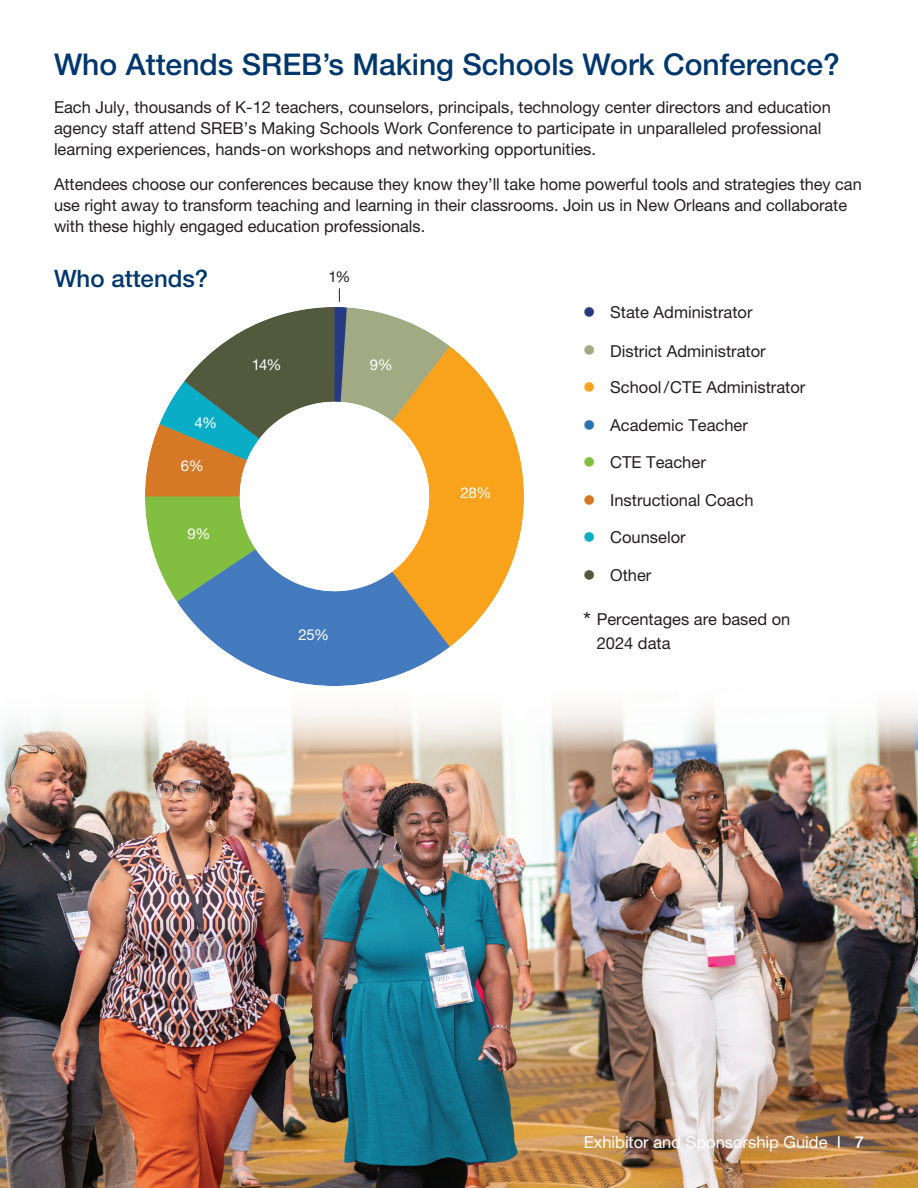
<style>
.page{position:relative;width:918px;height:1188px;background:#fff}
.page>*{position:absolute;margin:0;border:0;box-sizing:border-box;transform-origin:0 0}
.t1{font:500 30px "Helvetica Neue LT Pro";color:#00376d}
.t2{font:500 24px "Helvetica Neue LT Pro";color:#00376d}
.t3{font:16.5px/21px "Helvetica Neue LT Pro";color:#231f20}
.t4{font:16.5px "Helvetica Neue LT Pro";color:#fff}
.t5{font:15px "Helvetica Neue LT Pro";color:#fff}
.t6{font:15px "Helvetica Neue LT Pro";color:#231f20}
.s1{color:#253a80}
.s2{color:#a2aa83}
.s3{color:#f9a21c}
.s4{color:#2873b0}
.s5{color:#82be40}
.s6{color:#d57927}
.s7{color:#0caec6}
.s8{color:#53593d}
.s9{font-size:22.5px}
.s10{font-weight:500}
</style>
<div class="page">
<img style="left:0;top:756px;width:918px;height:432px">
<svg style="left:0;top:685px;width:918px;height:71px"></svg>
<img style="left:145px;top:307px;width:378px;height:378px">
<svg style="left:339px;top:288px;width:1px;height:14px"></svg>
<h1 class="t1" style="left:54px;top:47px;width:787px">Who Attends SREB’s Making Schools Work Conference?</h1>
<p class="t3" style="left:54px;top:96px;width:778px">Each July, thousands of K-12 teachers, counselors, principals, technology center directors and education agency staff attend SREB’s Making Schools Work Conference to participate in unparalleled professional learning experiences, hands-on workshops and networking opportunities.</p>
<p class="t3" style="left:54px;top:173px;width:809px">Attendees choose our conferences because they know they’ll take home powerful tools and strategies they can use right away to transform teaching and learning in their classrooms. Join us in New Orleans and collaborate with these highly engaged education professionals.</p>
<h2 class="t2" style="left:54px;top:264px;width:156px">Who attends?</h2>
<p class="t5" style="left:195px;top:413px;width:24px">4%</p>
<p class="t5" style="left:181px;top:457px;width:24px">6%</p>
<p class="t5" style="left:188px;top:524px;width:24px">9%</p>
<p class="t5" style="left:252px;top:356px;width:31px">14%</p>
<p class="t6" style="left:328px;top:267px;width:23px">1%</p>
<p class="t5" style="left:370px;top:356px;width:24px">9%</p>
<p class="t5" style="left:299px;top:626px;width:32px">25%</p>
<p class="t5" style="left:460px;top:484px;width:32px">28%</p>
<p class="t3" style="left:583px;top:302px;width:171px"><span class="s1">●</span> State Administrator</p>
<p class="t3" style="left:583px;top:341px;width:184px"><span class="s2">●</span> District Administrator</p>
<p class="t3" style="left:583px;top:377px;width:224px"><span class="s3">●</span> School /CTE Administrator</p>
<p class="t3" style="left:583px;top:414px;width:166px"><span class="s4">●</span> Academic Teacher</p>
<p class="t3" style="left:583px;top:452px;width:124px"><span class="s5">●</span> CTE Teacher</p>
<p class="t3" style="left:583px;top:489px;width:172px"><span class="s6">●</span> Instructional Coach</p>
<p class="t3" style="left:583px;top:527px;width:104px"><span class="s7">●</span> Counselor</p>
<p class="t3" style="left:583px;top:564px;width:70px"><span class="s8">●</span> Other</p>
<p class="t3" style="left:597px;top:607px;width:195px;line-height:24px;text-indent:-13px"><span class="s9">*</span> Percentages are based on<br>2024 data</p>
<p class="t4" style="left:584px;top:1132px;width:282px">Exhibitor and Sponsorship Guide I <span class="s10">7</span></p>
</div>
